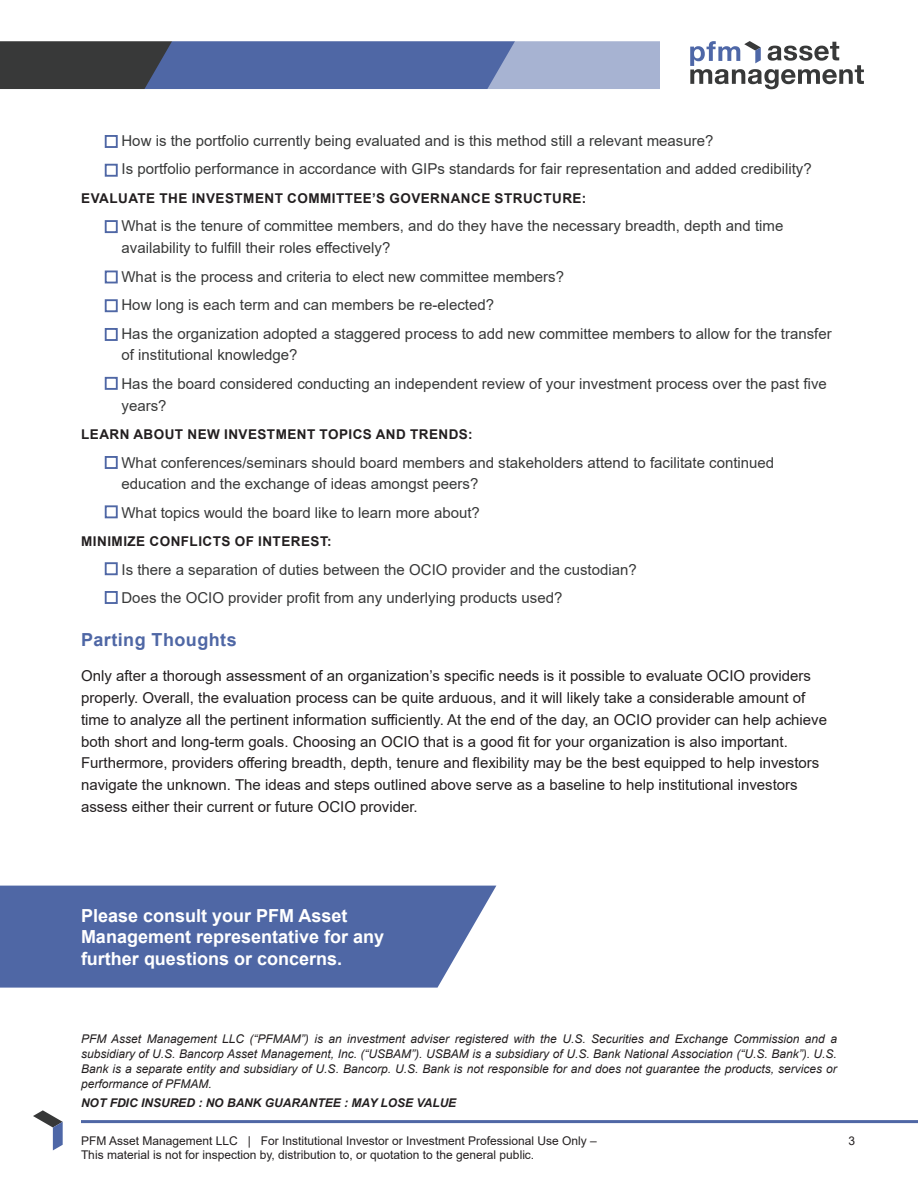
<style>
.page{position:relative;width:918px;height:1188px;background:#fff}
.page>*{position:absolute;margin:0;border:0;box-sizing:border-box;transform-origin:0 0}
.t1{font:700 18px/21.6px "Arial";color:#fff}
.t2{font:700 18px "Arial";letter-spacing:.025em;color:#4f67a5}
.t3{font:15px/21.8px "Arial";color:#383939}
.Body{font:15px/21.8px "Arial";color:#231f20}
.Body-2{font:700 13.5px "Arial";letter-spacing:.035em;color:#231f20}
.t4{font:italic 12px/15px "Arial";color:#231f20;text-align:justify}
.t5{font:12px "Arial";color:#231f20}
.t6{font:italic 700 12px "Arial";color:#231f20}
.s1{color:#231f20}
</style>
<div class="page">
<hr style="left:82px;top:1120px;width:836px;height:3px;background:#4f67a5">
<svg style="left:33px;top:1110px;width:30px;height:40px"></svg>
<svg style="left:690px;top:41px;width:174px;height:48px"></svg>
<div style="left:0;top:886px;width:496px;height:102px;background:#4f67a5"></div>
<svg style="left:0;top:41px;width:660px;height:48px;background:#5f6f96"></svg>
<div style="left:105px;top:164px;width:13px;height:13px;background:#fff;border:2px solid #4f67a5"></div>
<div style="left:105px;top:135px;width:13px;height:13px;background:#fff;border:2px solid #4f67a5"></div>
<div style="left:105px;top:220px;width:13px;height:13px;background:#fff;border:2px solid #4f67a5"></div>
<div style="left:105px;top:271px;width:13px;height:12px;background:#fff;border:2px solid #4f67a5"></div>
<div style="left:105px;top:328px;width:13px;height:13px;background:#fff;border:2px solid #4f67a5"></div>
<div style="left:105px;top:299px;width:13px;height:13px;background:#fff;border:2px solid #4f67a5"></div>
<div style="left:105px;top:377px;width:13px;height:13px;background:#fff;border:2px solid #4f67a5"></div>
<div style="left:105px;top:591px;width:13px;height:13px;background:#fff;border:2px solid #4f67a5"></div>
<div style="left:105px;top:562px;width:13px;height:13px;background:#fff;border:2px solid #4f67a5"></div>
<div style="left:105px;top:505px;width:13px;height:13px;background:#fff;border:2px solid #4f67a5"></div>
<div style="left:105px;top:456px;width:13px;height:13px;background:#fff;border:2px solid #4f67a5"></div>
<p class="t3" style="left:108px;top:130px;width:607px"><span class="s1">•</span> How is the portfolio currently being evaluated and is this method still a relevant measure?</p>
<p class="t3" style="left:108px;top:158px;width:705px"><span class="s1">•</span> Is portfolio performance in accordance with GIPs standards for fair representation and added credibility?</p>
<p class="Body-2" style="left:81px;top:189px;width:507px">EVALUATE THE INVESTMENT COMMITTEE’S GOVERNANCE STRUCTURE:</p>
<p class="t3" style="left:122px;top:215px;width:663px;text-indent:-14px"><span class="s1">•</span> What is the tenure of committee members, and do they have the necessary breadth, depth and time availability to fulfill their roles effectively?</p>
<p class="t3" style="left:108px;top:265px;width:458px"><span class="s1">•</span> What is the process and criteria to elect new committee members?</p>
<p class="t3" style="left:108px;top:294px;width:388px"><span class="s1">•</span> How long is each term and can members be re-elected?</p>
<p class="t3" style="left:122px;top:322px;width:712px;text-indent:-14px"><span class="s1">•</span> Has the organization adopted a staggered process to add new committee members to allow for the transfer of institutional knowledge?</p>
<p class="t3" style="left:122px;top:373px;width:707px;text-indent:-14px"><span class="s1">•</span> Has the board considered conducting an independent review of your investment process over the past five years?</p>
<p class="Body-2" style="left:81px;top:425px;width:393px">LEARN ABOUT NEW INVESTMENT TOPICS AND TRENDS:</p>
<p class="t3" style="left:122px;top:451px;width:654px;text-indent:-14px"><span class="s1">•</span> What conferences/seminars should board members and stakeholders attend to facilitate continued education and the exchange of ideas amongst peers?</p>
<p class="t3" style="left:108px;top:502px;width:373px"><span class="s1">•</span> What topics would the board like to learn more about?</p>
<p class="Body-2" style="left:81px;top:532px;width:252px">MINIMIZE CONFLICTS OF INTEREST:</p>
<p class="t3" style="left:108px;top:559px;width:530px"><span class="s1">•</span> Is there a separation of duties between the OCIO provider and the custodian?</p>
<p class="t3" style="left:108px;top:587px;width:456px"><span class="s1">•</span> Does the OCIO provider profit from any underlying products used?</p>
<p class="t2" style="left:81px;top:627px;width:157px">Parting Thoughts</p>
<p class="Body" style="left:81px;top:665px;width:748px">Only after a thorough assessment of an organization’s specific needs is it possible to evaluate OCIO providers properly. Overall, the evaluation process can be quite arduous, and it will likely take a considerable amount of time to analyze all the pertinent information sufficiently. At the end of the day, an OCIO provider can help achieve both short and long-term goals. Choosing an OCIO that is a good fit for your organization is also important.<br>Furthermore, providers offering breadth, depth, tenure and flexibility may be the best equipped to help investors navigate the unknown. The ideas and steps outlined above serve as a baseline to help institutional investors assess either their current or future OCIO provider.</p>
<p class="t1" style="left:81px;top:905px;width:305px">Please consult your PFM Asset<br>Management representative for any further questions or concerns.</p>
<p class="t4" style="left:81px;top:1031px;width:758px">PFM Asset Management LLC (“PFMAM”) is an investment adviser registered with the U.S. Securities and Exchange Commission and a subsidiary of U.S. Bancorp Asset Management, Inc. (“USBAM”). USBAM is a subsidiary of U.S. Bank National Association (“U.S. Bank”). U.S.<br>Bank is a separate entity and subsidiary of U.S. Bancorp. U.S. Bank is not responsible for and does not guarantee the products, services or performance of PFMAM.</p>
<p class="t6" style="left:81px;top:1095px;width:377px">NOT FDIC INSURED : NO BANK GUARANTEE : MAY LOSE VALUE</p>
<p class="t5" style="left:81px;top:1132px;width:517px">PFM Asset Management LLC | For Institutional Investor or Investment Professional Use Only –</p>
<p class="t5" style="left:849px;top:1132px;width:8px">3</p>
<p class="t5" style="left:81px;top:1147px;width:455px">This material is not for inspection by, distribution to, or quotation to the general public.</p>
</div>
